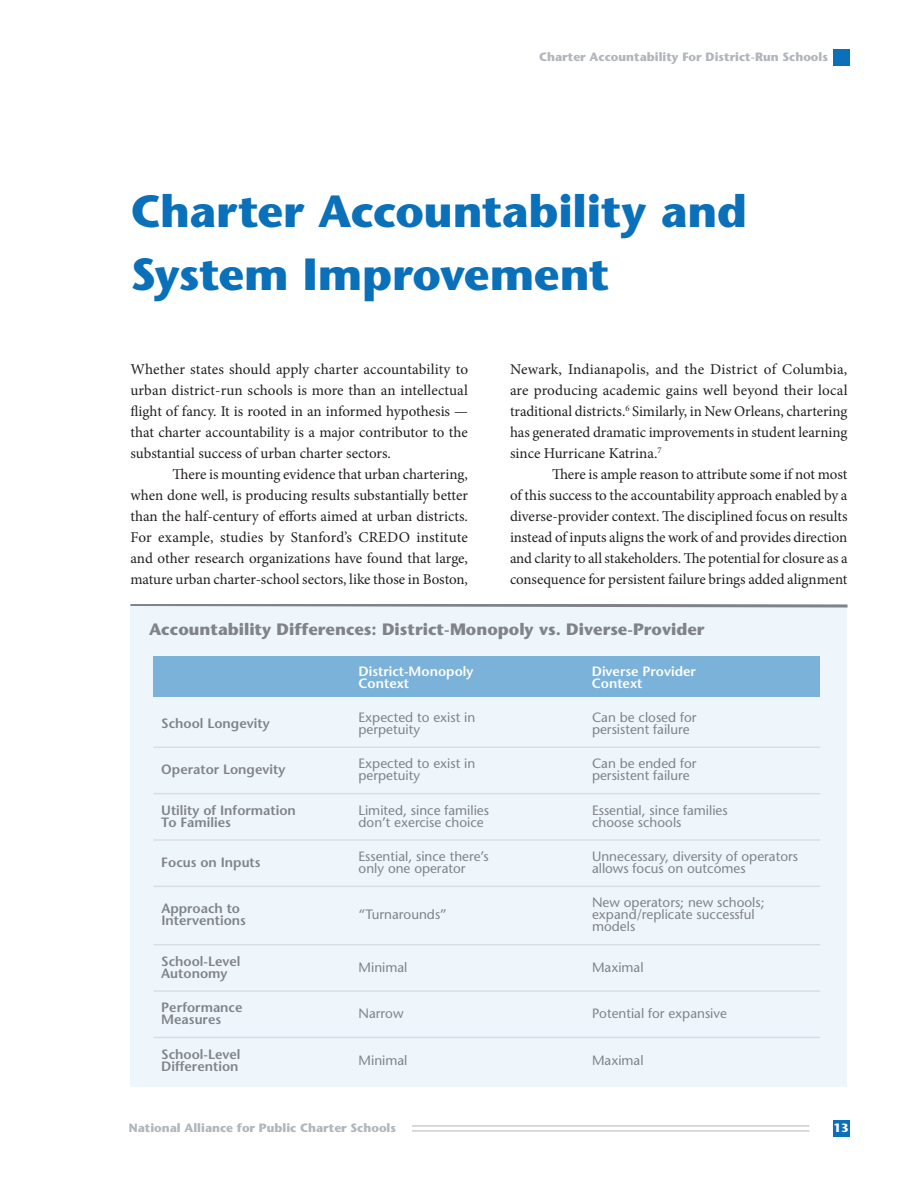
<style>
.page{position:relative;width:918px;height:1188px;background:#fff}
.page>*{position:absolute;margin:0;border:0;box-sizing:border-box;transform-origin:0 0}
.Heading_3{font:700 45px/63px "Stone Sans Std";letter-spacing:-.005em;color:#0970b9}
.t1{font:700 16.5px "Stone Sans Std";color:#80838a}
.Paragraph_I{font:15px/21px "Minion Pro";letter-spacing:-.005em;color:#231f20;text-align:justify}
.Paragraph_I_-_First{font:15px/21px "Minion Pro";letter-spacing:-.005em;color:#231f20;text-align:justify}
.t2{font:500 13.5px/12px "Stone Sans Std";color:#80838a}
.t3{font:600 13.5px/12px "Stone Sans Std";color:#80838a}
.t4{font:600 13.5px/12px "Stone Sans Std";color:#fff}
.t5{font:700 12px "Stone Sans Std";color:#b1b5bc}
.t6{font:700 12px "Stone Sans Std";color:#fff}
</style>
<div class="page">
<div style="left:833px;top:1120px;width:16px;height:16px;background:#0970b9"></div>
<div style="left:833px;top:49px;width:16px;height:16px;background:#0970b9"></div>
<hr style="left:412px;top:1130px;width:397px;height:1px;background:#b1b5bc">
<hr style="left:412px;top:1125px;width:397px;height:1px;background:#b1b5bc">
<div style="left:130px;top:604px;width:718px;height:484px;background:#eef5fb"></div>
<svg style="left:130px;top:604px;width:718px;height:5px"></svg>
<div style="left:153px;top:657px;width:667px;height:40px;background:#7bb2da"></div>
<hr style="left:153px;top:747px;width:667px;height:1px;background:#80838a">
<hr style="left:153px;top:793px;width:667px;height:1px;background:#80838a">
<hr style="left:153px;top:839px;width:667px;height:2px;background:#80838a">
<hr style="left:153px;top:886px;width:667px;height:1px;background:#80838a">
<hr style="left:153px;top:944px;width:667px;height:1px;background:#80838a">
<hr style="left:153px;top:990px;width:667px;height:2px;background:#80838a">
<hr style="left:153px;top:1037px;width:667px;height:1px;background:#80838a">
<p class="t5" style="left:539px;top:50px;width:290px">Charter Accountability For District-Run Schools</p>
<p class="Heading_3" style="left:131px;top:179px;width:618px">Charter Accountability and<br>System Improvement</p>
<p class="Paragraph_I_-_First" style="left:130px;top:358px;width:339px">Whether states should apply charter accountability to urban district-run schools is more than an intellectual flight of fancy. It is rooted in an informed hypothesis — that charter accountability is a major contributor to the substantial success of urban charter sectors.</p>
<p class="Paragraph_I" style="left:130px;top:463px;width:339px;text-indent:42px">There is mounting evidence that urban chartering, when done well, is producing results substantially better than the half-century of efforts aimed at urban districts.<br>For example, studies by Stanford’s CREDO institute and other research organizations have found that large, mature urban charter-school sectors, like those in Boston,</p>
<p class="Paragraph_I" style="left:510px;top:358px;width:339px">Newark, Indianapolis, and the District of Columbia, are producing academic gains well beyond their local traditional districts.<sup>6</sup> Similarly, in New Orleans, chartering has generated dramatic improvements in student learning since Hurricane Katrina.<sup>7</sup></p>
<p class="Paragraph_I" style="left:510px;top:463px;width:339px;text-indent:42px">There is ample reason to attribute some if not most of this success to the accountability approach enabled by a diverse-provider context. The disciplined focus on results instead of inputs aligns the work of and provides direction and clarity to all stakeholders. The potential for closure as a consequence for persistent failure brings added alignment</p>
<p class="t1" style="left:149px;top:619px;width:557px">Accountability Differences: District-Monopoly vs. Diverse-Provider</p>
<p class="t4" style="left:359px;top:665px;width:116px">District-Monopoly<br>Context</p>
<p class="t4" style="left:592px;top:665px;width:106px">Diverse Provider<br>Context</p>
<p class="t3" style="left:161px;top:717px;width:110px">School Longevity</p>
<p class="t2" style="left:359px;top:711px;width:118px">Expected to exist in perpetuity</p>
<p class="t2" style="left:592px;top:711px;width:106px">Can be closed for persistent failure</p>
<p class="t3" style="left:161px;top:764px;width:126px">Operator Longevity</p>
<p class="t2" style="left:359px;top:758px;width:118px">Expected to exist in perpetuity</p>
<p class="t2" style="left:592px;top:758px;width:106px">Can be ended for persistent failure</p>
<p class="t3" style="left:161px;top:804px;width:136px">Utility of Information<br>To Families</p>
<p class="t2" style="left:359px;top:804px;width:132px">Limited, since families don’t exercise choice</p>
<p class="t2" style="left:592px;top:804px;width:137px">Essential, since families choose schools</p>
<p class="t3" style="left:161px;top:856px;width:101px">Focus on Inputs</p>
<p class="t2" style="left:359px;top:850px;width:132px">Essential, since there’s only one operator</p>
<p class="t2" style="left:592px;top:850px;width:207px">Unnecessary, diversity of operators allows focus on outcomes</p>
<p class="t3" style="left:161px;top:903px;width:86px">Approach to<br>Interventions</p>
<p class="t2" style="left:359px;top:909px;width:90px">“Turnarounds”</p>
<p class="t2" style="left:592px;top:897px;width:174px">New operators; new schools; expand/replicate successful models</p>
<p class="t3" style="left:161px;top:955px;width:81px">School-Level<br>Autonomy</p>
<p class="t2" style="left:359px;top:961px;width:50px">Minimal</p>
<p class="t2" style="left:592px;top:961px;width:53px">Maximal</p>
<p class="t3" style="left:161px;top:1001px;width:83px">Performance<br>Measures</p>
<p class="t2" style="left:359px;top:1007px;width:46px">Narrow</p>
<p class="t2" style="left:592px;top:1007px;width:136px">Potential for expansive</p>
<p class="t3" style="left:161px;top:1048px;width:81px">School-Level<br>Differention</p>
<p class="t2" style="left:359px;top:1054px;width:50px">Minimal</p>
<p class="t2" style="left:592px;top:1054px;width:53px">Maximal</p>
<p class="t5" style="left:129px;top:1121px;width:269px">National Alliance for Public Charter Schools</p>
<p class="t6" style="left:833px;top:1121px;width:17px">13</p>
</div>
